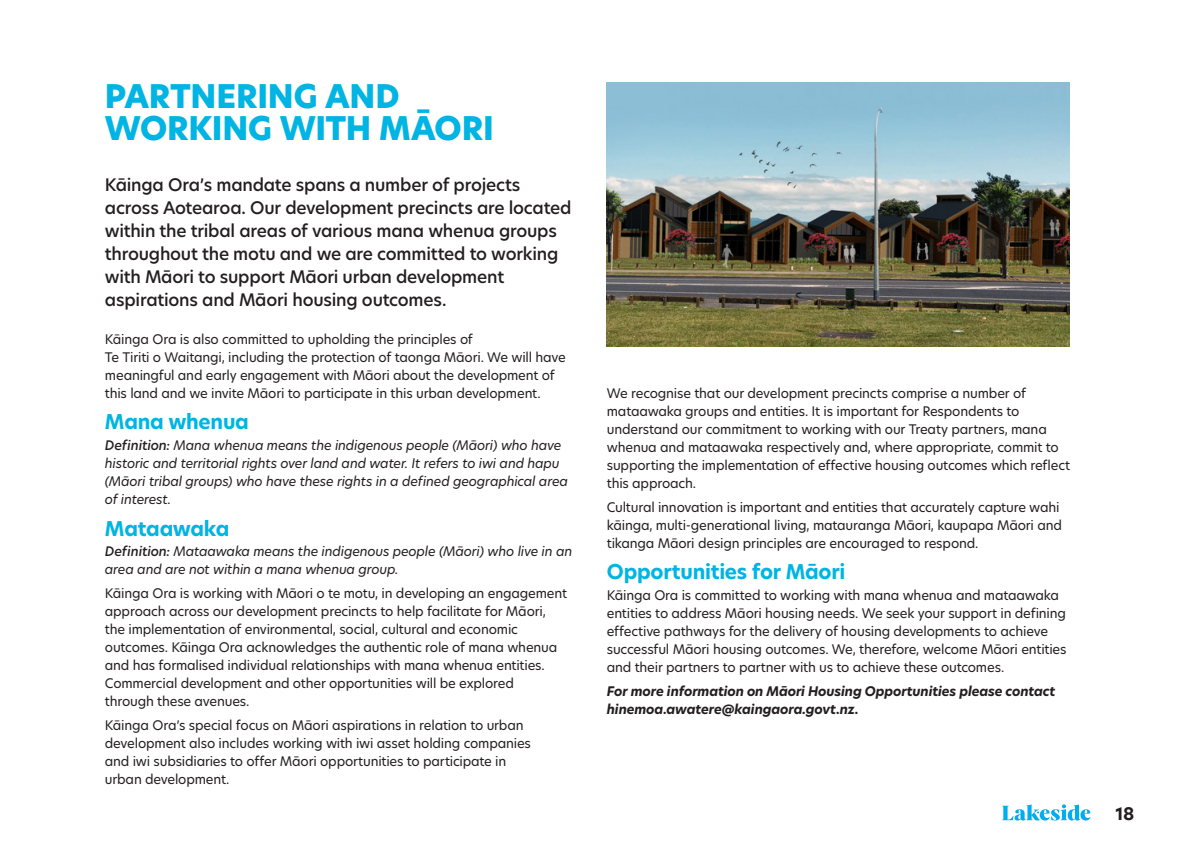
<style>
.page{position:relative;width:1191px;height:842px;background:#fff}
.page>*{position:absolute;margin:0;border:0;box-sizing:border-box;transform-origin:0 0}
.t1{font:800 32px/32px "Hero New";letter-spacing:-.01em;color:#00b4e3}
.t2{font:700 20px "Hero New";letter-spacing:-.01em;color:#00b4e3}
.Intro_para{font:500 17px/23px "Hero New";letter-spacing:-.015em;color:#231f20}
.t3{font:700 17px "Hero New";color:#231f20}
.Body_copy{font:13px/18px "Hero New";letter-spacing:-.015em;color:#231f20}
.Body_copy-2{font:italic 13px/18px "Hero New";letter-spacing:-.015em;color:#231f20}
.Body_copy-3{font:italic 700 13px/18px "Hero New";letter-spacing:-.01em;color:#231f20}
.s1{font-weight:500}
</style>
<div class="page">
<img style="left:607px;top:82px;width:462px;height:265px">
<svg style="left:1002px;top:804px;width:88px;height:17px"></svg>
<h1 class="t1" style="left:105px;top:80px;width:390px">PARTNERING AND<br>WORKING WITH MĀORI</h1>
<p class="Intro_para" style="left:105px;top:173px;width:468px">Kāinga Ora’s mandate spans a number of projects across Aotearoa. Our development precincts are located within the tribal areas of various mana whenua groups throughout the motu and we are committed to working with Māori to support Māori urban development aspirations and Māori housing outcomes.</p>
<p class="Body_copy" style="left:105px;top:330px;width:462px">Kāinga Ora is also committed to upholding the principles of<br>Te Tiriti o Waitangi, including the protection of taonga Māori. We will have meaningful and early engagement with Māori about the development of this land and we invite Māori to participate in this urban development.</p>
<h2 class="t2" style="left:105px;top:408px;width:145px">Mana whenua</h2>
<p class="Body_copy-2" style="left:105px;top:436px;width:464px"><span class="s1">Definition:</span> Mana whenua means the indigenous people (Māori) who have historic and territorial rights over land and water. It refers to iwi and hapu (Māori tribal groups) who have these rights in a defined geographical area of interest.</p>
<h2 class="t2" style="left:105px;top:515px;width:126px">Mataawaka</h2>
<p class="Body_copy-2" style="left:105px;top:542px;width:469px"><span class="s1">Definition:</span> Mataawaka means the indigenous people (Māori) who live in an area and are not within a mana whenua group.</p>
<p class="Body_copy" style="left:105px;top:584px;width:464px">Kāinga Ora is working with Māori o te motu, in developing an engagement approach across our development precincts to help facilitate for Māori, the implementation of environmental, social, cultural and economic outcomes. Kāinga Ora acknowledges the authentic role of mana whenua and has formalised individual relationships with mana whenua entities.<br>Commercial development and other opportunities will be explored<br>through these avenues.</p>
<p class="Body_copy" style="left:105px;top:716px;width:427px">Kāinga Ora’s special focus on Māori aspirations in relation to urban development also includes working with iwi asset holding companies and iwi subsidiaries to offer Māori opportunities to participate in urban development.</p>
<p class="Body_copy" style="left:607px;top:384px;width:465px">We recognise that our development precincts comprise a number of mataawaka groups and entities. It is important for Respondents to understand our commitment to working with our Treaty partners, mana whenua and mataawaka respectively and, where appropriate, commit to supporting the implementation of effective housing outcomes which reflect this approach.</p>
<p class="Body_copy" style="left:607px;top:498px;width:456px">Cultural innovation is important and entities that accurately capture wahi kāinga, multi-generational living, matauranga Māori, kaupapa Māori and tikanga Māori design principles are encouraged to respond.</p>
<h2 class="t2" style="left:607px;top:558px;width:240px">Opportunities for Māori</h2>
<p class="Body_copy" style="left:607px;top:586px;width:461px">Kāinga Ora is committed to working with mana whenua and mataawaka entities to address Māori housing needs. We seek your support in defining effective pathways for the delivery of housing developments to achieve successful Māori housing outcomes. We, therefore, welcome Māori entities and their partners to partner with us to achieve these outcomes.</p>
<p class="Body_copy-3" style="left:607px;top:682px;width:450px">For more information on Māori Housing Opportunities please contact hinemoa.awatere@kaingaora.govt.nz.</p>
<h3 class="t3" style="left:1115px;top:803px;width:20px">18</h3>
</div>
